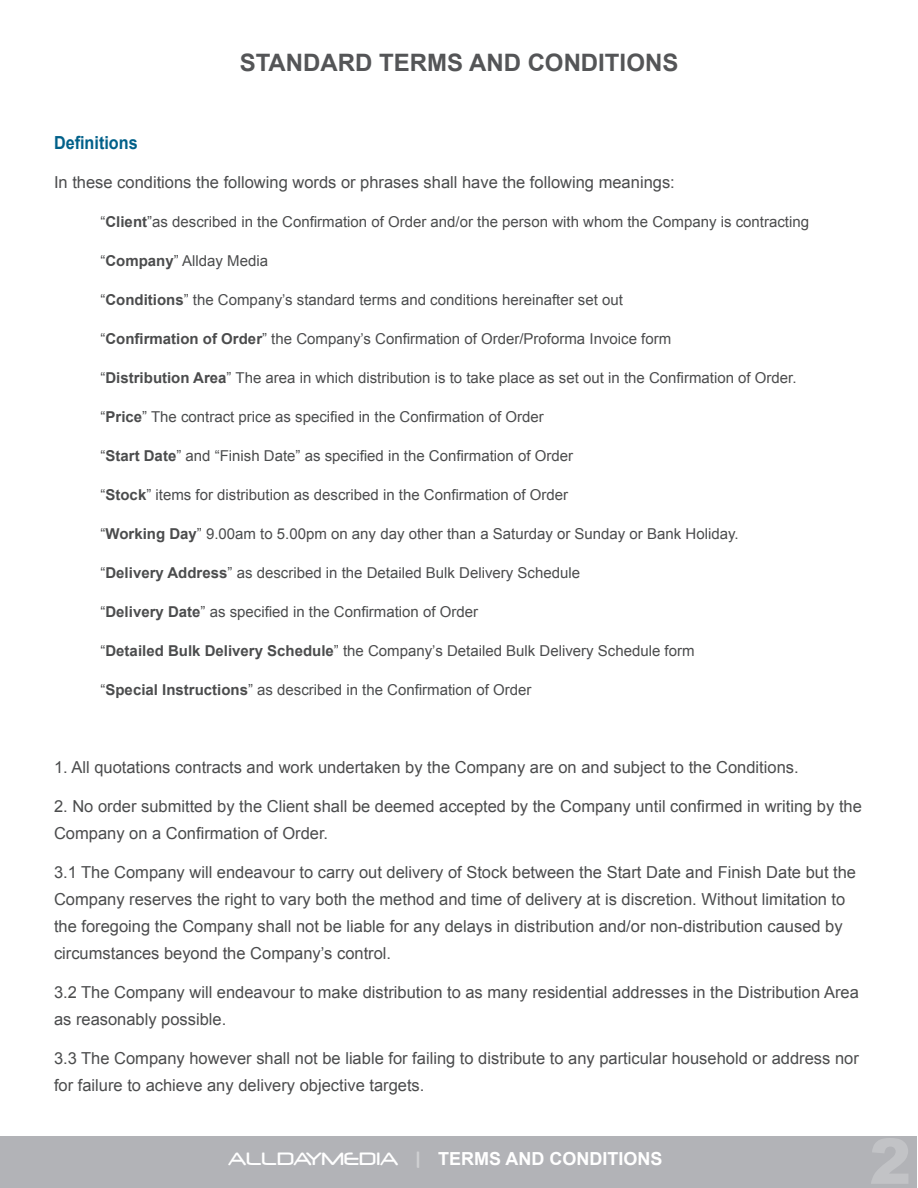
<style>
.page{position:relative;width:918px;height:1188px;background:#fff}
.page>*{position:absolute;margin:0;border:0;box-sizing:border-box;transform-origin:0 0}
.t1{font:700 24px "Arial";color:#545557}
.t2{font:700 18px "Arial";color:#fff}
.t3{font:700 18px "Arial";color:#006089;scale:.9 1}
.t4{font:16.5px/27px "Arial";color:#4b4c4d}
.t5{font:15px "Arial";color:#4b4c4d}
.s1{font-weight:700}
.s2{font-family:"Neuropol";font-weight:400;font-size:21px}
.s3{font-family:"Neuropol";font-weight:400;font-size:21px;color:#cfd0d2}
</style>
<div class="page">
<div style="left:1px;top:1136px;width:916px;height:52px;background:#b2b3b7"></div>
<p class="t1" style="left:240px;top:47px;width:440px">STANDARD TERMS AND CONDITIONS</p>
<p class="t3" style="left:54px;top:131px;width:95px">Definitions</p>
<p class="t4" style="left:54px;top:169px;width:622px">In these conditions the following words or phrases shall have the following meanings:</p>
<p class="t5" style="left:100px;top:212px;width:710px">“<span class="s1">Client</span>”as described in the Confirmation of Order and/or the person with whom the Company is contracting</p>
<p class="t5" style="left:100px;top:251px;width:169px">“<span class="s1">Company</span>” Allday Media</p>
<p class="t5" style="left:100px;top:290px;width:524px">“<span class="s1">Conditions</span>” the Company’s standard terms and conditions hereinafter set out</p>
<p class="t5" style="left:100px;top:329px;width:572px">“<span class="s1">Confirmation of Order</span>” the Company’s Confirmation of Order/Proforma Invoice form</p>
<p class="t5" style="left:100px;top:368px;width:698px">“<span class="s1">Distribution Area</span>” The area in which distribution is to take place as set out in the Confirmation of Order.</p>
<p class="t5" style="left:100px;top:407px;width:445px">“<span class="s1">Price</span>” The contract price as specified in the Confirmation of Order</p>
<p class="t5" style="left:100px;top:446px;width:474px">“<span class="s1">Start Date</span>” and “Finish Date” as specified in the Confirmation of Order</p>
<p class="t5" style="left:100px;top:485px;width:469px">“<span class="s1">Stock</span>” items for distribution as described in the Confirmation of Order</p>
<p class="t5" style="left:100px;top:524px;width:640px">“<span class="s1">Working Day</span>” 9.00am to 5.00pm on any day other than a Saturday or Sunday or Bank Holiday.</p>
<p class="t5" style="left:100px;top:563px;width:481px">“<span class="s1">Delivery Address</span>” as described in the Detailed Bulk Delivery Schedule</p>
<p class="t5" style="left:100px;top:602px;width:379px">“<span class="s1">Delivery Date</span>” as specified in the Confirmation of Order</p>
<p class="t5" style="left:100px;top:641px;width:596px">“<span class="s1">Detailed Bulk Delivery Schedule</span>” the Company’s Detailed Bulk Delivery Schedule form</p>
<p class="t5" style="left:100px;top:680px;width:432px">“<span class="s1">Special Instructions</span>” as described in the Confirmation of Order</p>
<p class="t4" style="left:54px;top:754px;width:746px">1. All quotations contracts and work undertaken by the Company are on and subject to the Conditions.</p>
<p class="t4" style="left:54px;top:793px;width:809px">2. No order submitted by the Client shall be deemed accepted by the Company until confirmed in writing by the<br>Company on a Confirmation of Order.</p>
<p class="t4" style="left:54px;top:859px;width:804px">3.1 The Company will endeavour to carry out delivery of Stock between the Start Date and Finish Date but the Company reserves the right to vary both the method and time of delivery at is discretion. Without limitation to the foregoing the Company shall not be liable for any delays in distribution and/or non-distribution caused by circumstances beyond the Company’s control.</p>
<p class="t4" style="left:54px;top:979px;width:806px">3.2 The Company will endeavour to make distribution to as many residential addresses in the Distribution Area as reasonably possible.</p>
<p class="t4" style="left:54px;top:1045px;width:806px">3.3 The Company however shall not be liable for failing to distribute to any particular household or address nor for failure to achieve any delivery objective targets.</p>
<p class="t2" style="left:228px;top:1147px;width:436px"><span class="s2">ALLDAYMEDIA</span> <span class="s3">|</span> TERMS AND CONDITIONS</p>
</div>
